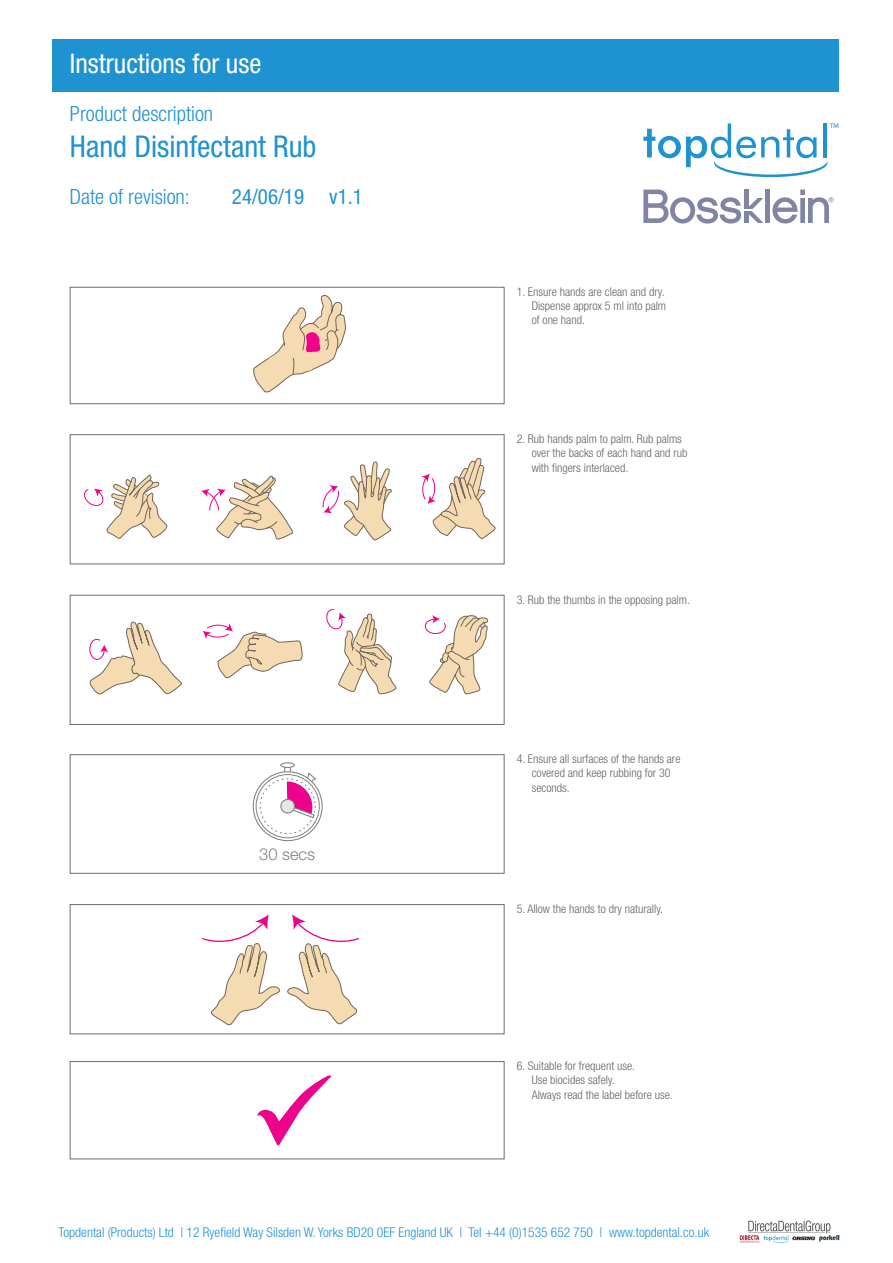
<style>
.page{position:relative;width:893px;height:1263px;background:#fff}
.page>*{position:absolute;margin:0;border:0;box-sizing:border-box;transform-origin:0 0}
.sub_heading_ER_Uni_L{font:condensed 30px "Helvetica Neue LT Std";color:#1f92d1}
.sub_heading_ER_Uni_L-2{font:condensed 27px "Helvetica Neue LT Std";color:#fff}
.sub_heading_ER_Uni_L-3{font:300 condensed 21px "Helvetica Neue LT Std";color:#1f92d1}
.sub_heading_ER_Uni_L-4{font:condensed 21px "Helvetica Neue LT Std";color:#1f92d1}
.t1{font:300 16.5px "Helvetica Neue LT Std";color:#808285}
.sub_heading_ER_Uni_L-5{font:300 condensed 13.5px "Helvetica Neue LT Std";color:#1f92d1}
.t2{font:300 condensed 12px/14.4px "Helvetica Neue LT Std";color:#636366}
</style>
<div class="page">
<div style="left:70px;top:287px;width:434px;height:117px;border:1px solid #6c6d70"></div>
<div style="left:70px;top:434px;width:434px;height:130px;border:1px solid #6c6d70"></div>
<div style="left:70px;top:595px;width:434px;height:130px;border:1px solid #6c6d70"></div>
<div style="left:70px;top:754px;width:434px;height:119px;border:1px solid #6c6d70"></div>
<div style="left:70px;top:1061px;width:434px;height:98px;border:1px solid #6c6d70"></div>
<div style="left:70px;top:904px;width:434px;height:130px;border:1px solid #6c6d70"></div>
<svg style="left:257px;top:1075px;width:74px;height:70px"></svg>
<svg style="left:253px;top:295px;width:93px;height:98px"></svg>
<svg style="left:287px;top:914px;width:72px;height:111px"></svg>
<svg style="left:202px;top:914px;width:79px;height:112px"></svg>
<div style="left:284px;top:763px;width:7px;height:12px;border:1px solid #808180"></div>
<svg style="left:253px;top:772px;width:69px;height:69px"></svg>
<div style="left:253px;top:771px;width:70px;height:70px;border:1px solid #808180;border-radius:50%"></div>
<div style="left:256px;top:775px;width:63px;height:63px;background:#fff;border-radius:50%"></div>
<div style="left:256px;top:774px;width:63px;height:64px;border:1px solid #808180;border-radius:50%"></div>
<div style="left:260px;top:778px;width:56px;height:56px;border:1px dashed #808180;border-radius:50%"></div>
<svg style="left:285px;top:771px;width:32px;height:48px"></svg>
<div style="left:281px;top:799px;width:13px;height:14px;background:#e6e7e6;border-radius:50%"></div>
<div style="left:280px;top:799px;width:15px;height:14px;border:1px solid #808180;border-radius:50%"></div>
<hr style="left:281px;top:763px;width:13px;height:4px;background:#fff;border-radius:50%">
<div style="left:280px;top:762px;width:15px;height:6px;border:1px solid #808180;border-radius:50%"></div>
<svg style="left:84px;top:475px;width:83px;height:64px"></svg>
<svg style="left:201px;top:476px;width:92px;height:64px"></svg>
<svg style="left:322px;top:461px;width:70px;height:79px"></svg>
<svg style="left:421px;top:458px;width:75px;height:81px"></svg>
<svg style="left:326px;top:609px;width:71px;height:86px"></svg>
<svg style="left:425px;top:615px;width:63px;height:79px"></svg>
<svg style="left:89px;top:622px;width:93px;height:72px"></svg>
<svg style="left:203px;top:623px;width:100px;height:55px"></svg>
<div style="left:765px;top:190px;width:5px;height:33px;background:#8085a3"></div>
<svg style="left:772px;top:190px;width:61px;height:33px"></svg>
<svg style="left:643px;top:190px;width:120px;height:34px"></svg>
<div style="left:53px;top:39px;width:786px;height:52px;background:#1f92d1"></div>
<svg style="left:643px;top:123px;width:195px;height:54px"></svg>
<img style="left:739px;top:1220px;width:102px;height:23px">
<p class="sub_heading_ER_Uni_L-2" style="left:70px;top:48px;width:193px">Instructions for use</p>
<p class="sub_heading_ER_Uni_L-3" style="left:70px;top:102px;width:145px">Product description</p>
<p class="sub_heading_ER_Uni_L" style="left:70px;top:129px;width:248px">Hand Disinfectant Rub</p>
<p class="sub_heading_ER_Uni_L-3" style="left:70px;top:185px;width:122px">Date of revision:</p>
<p class="sub_heading_ER_Uni_L-4" style="left:232px;top:185px;width:133px">24/06/19 v1.1</p>
<p class="t1" style="left:259px;top:844px;width:57px">30 secs</p>
<p class="t2" style="left:532px;top:284px;width:136px;text-indent:-15px">1. Ensure hands are clean and dry.<br>Dispense approx 5 ml into palm of one hand.</p>
<p class="t2" style="left:532px;top:431px;width:157px;text-indent:-15px">2. Rub hands palm to palm. Rub palms over the backs of each hand and rub with fingers interlaced.</p>
<p class="t2" style="left:517px;top:592px;width:175px">3. Rub the thumbs in the opposing palm.</p>
<p class="t2" style="left:532px;top:751px;width:150px;text-indent:-15px">4. Ensure all surfaces of the hands are covered and keep rubbing for 30 seconds.</p>
<p class="t2" style="left:517px;top:901px;width:148px">5. Allow the hands to dry naturally.</p>
<p class="t2" style="left:517px;top:1058px;width:120px">6. Suitable for frequent use.</p>
<p class="t2" style="left:532px;top:1073px;width:85px">Use biocides safely.</p>
<p class="t2" style="left:532px;top:1087px;width:142px">Always read the label before use.</p>
<p class="sub_heading_ER_Uni_L-5" style="left:59px;top:1224px;width:652px">Topdental (Products) Ltd | 12 Ryefield Way Silsden W. Yorks BD20 0EF England UK | Tel +44 (0)1535 652 750 | www.topdental.co.uk</p>
</div>
